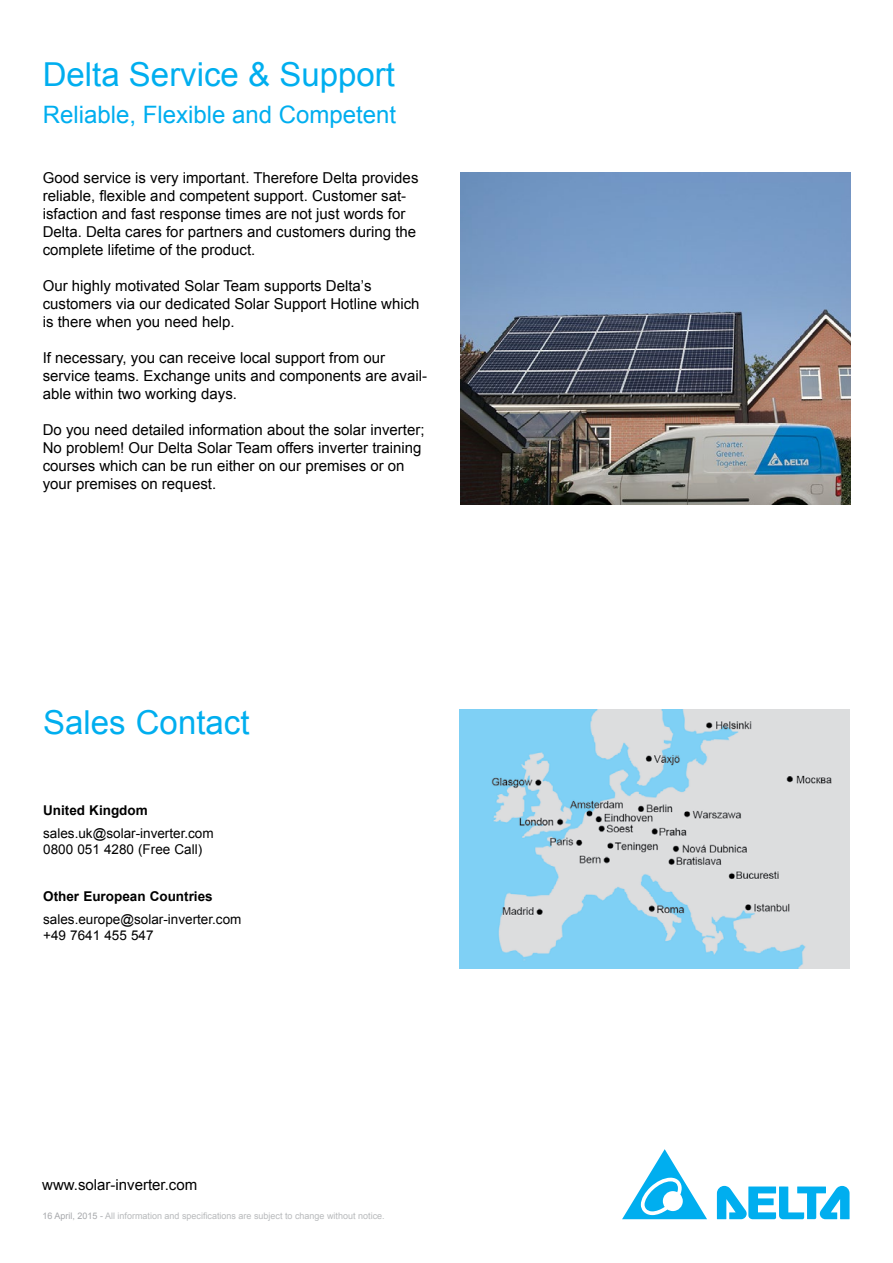
<style>
.page{position:relative;width:893px;height:1263px;background:#fff}
.page>*{position:absolute;margin:0;border:0;box-sizing:border-box;transform-origin:0 0}
.t1{font:33px "Arial";color:#00aeef}
.t2{font:24px "Arial";color:#00aeef}
.t3{font:15px/18px "Arial";color:#000}
.t4{font:13.5px/15.8px "Arial";color:#000}
.t5{font:700 13.5px "Arial";color:#000}
.t6{font:9px "Arial";color:#b8babc}
.s1{color:#a7a9ac}
</style>
<div class="page">
<svg style="left:717px;top:1186px;width:132px;height:33px"></svg>
<svg style="left:622px;top:1149px;width:85px;height:70px"></svg>
<img style="left:459px;top:709px;width:391px;height:259px">
<img style="left:461px;top:172px;width:389px;height:333px">
<h1 class="t1" style="left:43px;top:53px;width:354px">Delta Service &amp; Support</h1>
<h2 class="t2" style="left:43px;top:99px;width:355px">Reliable, Flexible and Competent</h2>
<p class="t3" style="left:43px;top:169px;width:377px">Good service is very important. Therefore Delta provides reliable, flexible and competent support. Customer sat&shy;isfaction and fast response times are not just words for Delta. Delta cares for partners and customers during the complete lifetime of the product.</p>
<p class="t3" style="left:43px;top:277px;width:378px">Our highly motivated Solar Team supports Delta’s customers via our dedicated Solar Support Hotline which is there when you need help.</p>
<p class="t3" style="left:43px;top:349px;width:386px">If necessary, you can receive local support from our service teams. Exchange units and components are avail&shy;able within two working days.</p>
<p class="t3" style="left:43px;top:421px;width:383px">Do you need detailed information about the solar inverter; No problem! Our Delta Solar Team offers inverter training courses which can be run either on our premises or on your premises on request.</p>
<h1 class="t1" style="left:43px;top:700px;width:208px">Sales Contact</h1>
<p class="t5" style="left:43px;top:802px;width:106px">United Kingdom</p>
<p class="t4" style="left:43px;top:825px;width:172px">sales.uk@solar-inverter.com<br>0800 051 4280 (Free Call)</p>
<p class="t5" style="left:43px;top:887px;width:171px">Other European Countries</p>
<p class="t4" style="left:43px;top:911px;width:200px">sales.europe@solar-inverter.com +49 7641 455 547</p>
<p class="t3" style="left:42px;top:1175px;width:157px">www.solar-inverter.com</p>
<p class="t6" style="left:42px;top:1210px;width:344px"><span class="s1">16 April, 2015 -</span> All information and specifications are subject to change without notice.</p>
</div>
